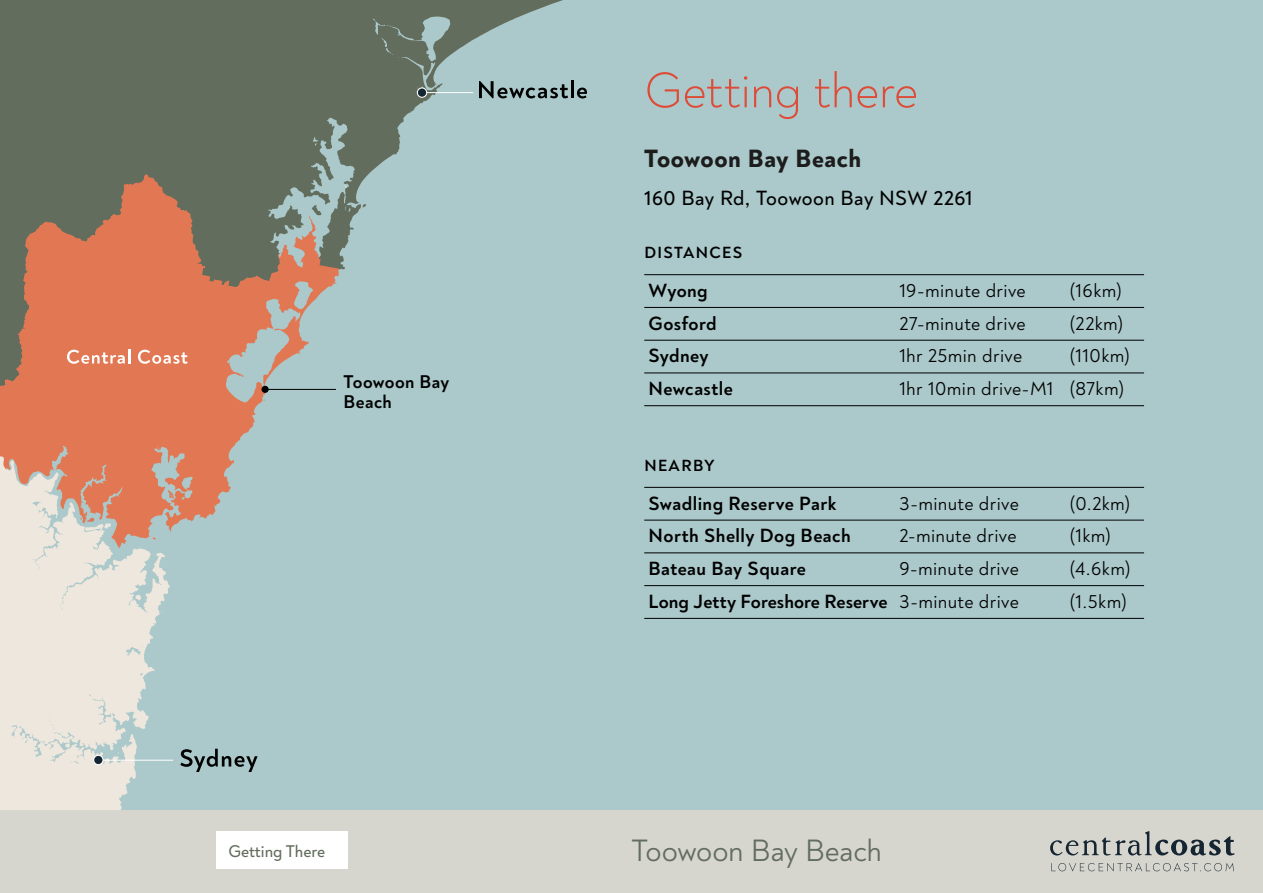
<style>
.page{position:relative;width:1263px;height:893px;background:#abc8ca}
.page>*{position:absolute;margin:0;border:0;box-sizing:border-box;transform-origin:0 0}
.t1{font:300 51px "Noah Grotesque";letter-spacing:-.01em;color:#de4b37}
.t2{font:31.5px "Noah Grotesque";letter-spacing:-.01em;color:#626d5d}
.H2_-_getting{font:800 25.5px "Noah Grotesque";letter-spacing:.02em;color:#1c1c1c}
.Copy_-_getting{font:500 21px "Noah Grotesque";letter-spacing:.02em;color:#000}
.table_desc_-_L{font:19.5px "Noah Grotesque";letter-spacing:.02em;color:#000}
.table_desc_-_L-2{font:700 19.5px "Noah Grotesque";letter-spacing:.02em;color:#000}
.table_desc_-_L-3{font:700 19.5px "Noah Grotesque";color:#000}
.t3{font:700 18.75px/20.2px "Noah Grotesque";letter-spacing:.02em;color:#000}
.t4{font:500 17.25px "Noah Grotesque";color:#626d5d}
.H2-mini{font:700 16.5px "Noah Grotesque";letter-spacing:.085em;color:#000}
.s1{font-weight:400}
</style>
<div class="page">
<div style="left:0;top:810px;width:1263px;height:83px;background:#d6d6ce"></div>
<hr style="left:644px;top:274px;width:500px;height:1px;background:#000">
<hr style="left:644px;top:307px;width:500px;height:1px;background:#000">
<hr style="left:644px;top:340px;width:500px;height:1px;background:#000">
<hr style="left:644px;top:373px;width:500px;height:1px;background:#000">
<hr style="left:644px;top:405px;width:500px;height:1px;background:#000">
<hr style="left:644px;top:487px;width:500px;height:1px;background:#000">
<hr style="left:644px;top:520px;width:500px;height:1px;background:#000">
<hr style="left:644px;top:553px;width:500px;height:1px;background:#000">
<hr style="left:644px;top:585px;width:500px;height:1px;background:#000">
<hr style="left:644px;top:618px;width:500px;height:1px;background:#000">
<svg style="left:0;top:548px;width:170px;height:262px;fill:#eee7dd"></svg>
<svg style="left:0;top:0;width:563px;height:275px;fill:#626d5d"></svg>
<svg style="left:0;top:174px;width:339px;height:374px;fill:#e27853"></svg>
<hr style="left:427px;top:92px;width:46px;height:1px;background:#fff">
<hr style="left:103px;top:760px;width:70px;height:1px;background:#fff">
<svg style="left:93px;top:750px;width:11px;height:15px"></svg>
<svg style="left:417px;top:87px;width:10px;height:11px"></svg>
<svg style="left:67px;top:349px;width:63px;height:15px"></svg>
<svg style="left:138px;top:350px;width:50px;height:14px"></svg>
<svg style="left:479px;top:81px;width:89px;height:17px"></svg>
<hr style="left:571px;top:80px;width:3px;height:18px;background:#000">
<svg style="left:577px;top:88px;width:10px;height:10px"></svg>
<svg style="left:180px;top:749px;width:78px;height:23px"></svg>
<div style="left:216px;top:831px;width:132px;height:38px;background:#fff"></div>
<svg style="left:1050px;top:831px;width:185px;height:24px"></svg>
<svg style="left:1051px;top:863px;width:183px;height:8px"></svg>
<hr style="left:263px;top:389px;width:73px;height:1px;background:#000">
<div style="left:261px;top:386px;width:8px;height:7px;background:#000;border-radius:50%"></div>
<p class="t3" style="left:344px;top:371px;width:107px">Toowoon Bay<br>Beach</p>
<p class="t4" style="left:229px;top:840px;width:98px">Getting There</p>
<h1 class="t1" style="left:644px;top:59px;width:275px">Getting there</h1>
<p class="H2_-_getting" style="left:644px;top:142px;width:218px">Toowoon Bay Beach</p>
<p class="Copy_-_getting" style="left:644px;top:185px;width:330px">160 Bay Rd, Toowoon Bay NSW 2261</p>
<h2 class="H2-mini" style="left:644px;top:242px;width:99px">DISTANCES</h2>
<p class="table_desc_-_L-2" style="left:648px;top:278px;width:61px">Wyong</p>
<p class="table_desc_-_L" style="left:899px;top:278px;width:128px">19-minute drive</p>
<p class="table_desc_-_L" style="left:1069px;top:278px;width:54px">(16km)</p>
<p class="table_desc_-_L-2" style="left:648px;top:311px;width:70px">Gosford</p>
<p class="table_desc_-_L" style="left:899px;top:311px;width:128px">27-minute drive</p>
<p class="table_desc_-_L" style="left:1069px;top:311px;width:56px">(22km)</p>
<p class="table_desc_-_L-2" style="left:648px;top:344px;width:62px">Sydney</p>
<p class="table_desc_-_L" style="left:899px;top:344px;width:124px">1hr 25min drive</p>
<p class="table_desc_-_L" style="left:1069px;top:344px;width:62px">(110km)</p>
<p class="table_desc_-_L-2" style="left:648px;top:376px;width:86px">Newcastle</p>
<p class="table_desc_-_L" style="left:899px;top:377px;width:226px">1hr 10min drive-M1 (87km)</p>
<h2 class="H2-mini" style="left:644px;top:455px;width:72px">NEARBY</h2>
<p class="table_desc_-_L-2" style="left:648px;top:491px;width:189px">Swadling Reserve Park</p>
<p class="table_desc_-_L" style="left:899px;top:491px;width:121px">3-minute drive</p>
<p class="table_desc_-_L" style="left:1069px;top:491px;width:63px">(0.2km)</p>
<p class="table_desc_-_L-2" style="left:648px;top:524px;width:204px">North Shelly Dog Beach</p>
<p class="table_desc_-_L" style="left:899px;top:524px;width:119px">2-minute drive</p>
<p class="table_desc_-_L" style="left:1069px;top:524px;width:43px">(1km)</p>
<p class="table_desc_-_L-2" style="left:648px;top:556px;width:159px">Bateau Bay Square</p>
<p class="table_desc_-_L" style="left:899px;top:557px;width:121px">9-minute drive</p>
<p class="table_desc_-_L" style="left:1069px;top:557px;width:63px">(4.6km)</p>
<p class="table_desc_-_L-3" style="left:648px;top:589px;width:372px">Long Jetty Foreshore Reserve <span class="s1">3-minute drive</span></p>
<p class="table_desc_-_L" style="left:1069px;top:589px;width:59px">(1.5km)</p>
<h2 class="t2" style="left:631px;top:831px;width:252px">Toowoon Bay Beach</h2>
</div>
